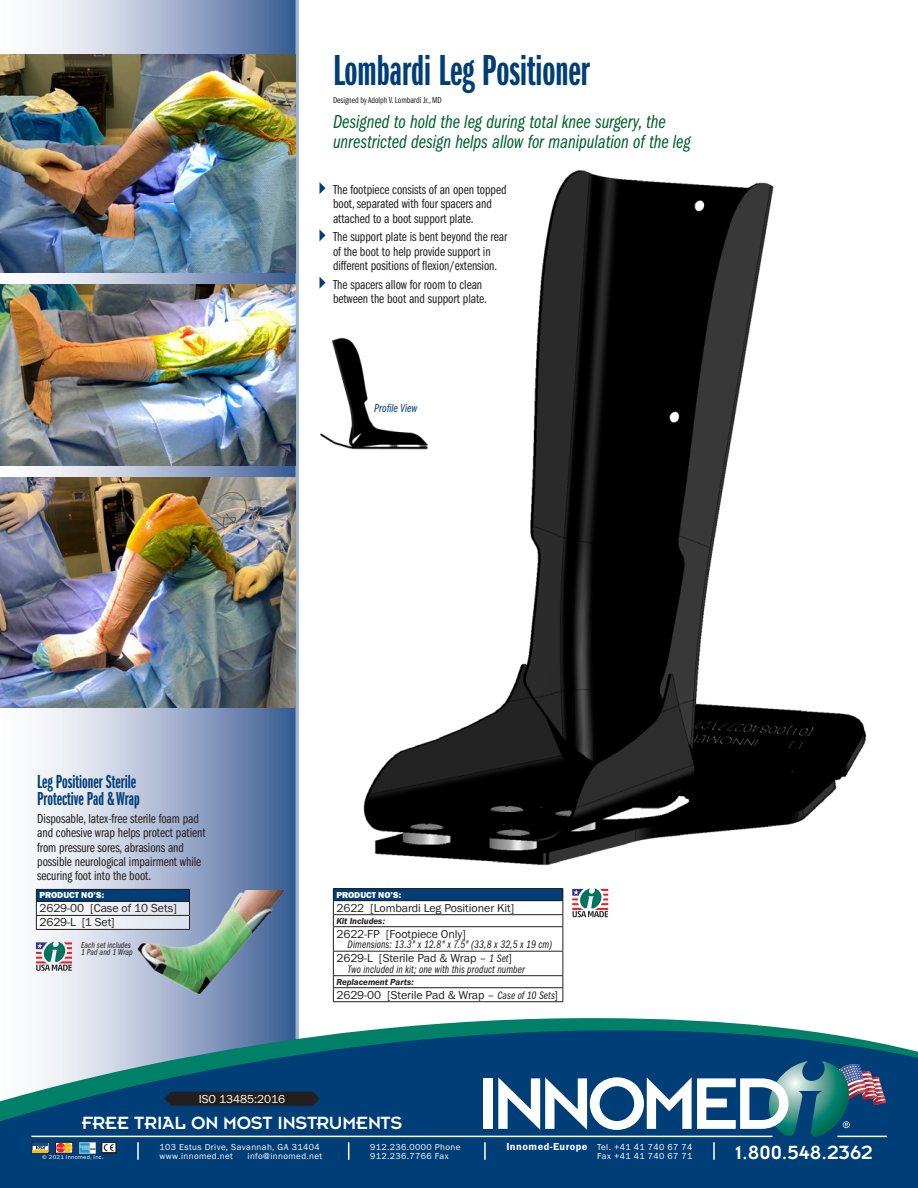
<style>
.page{position:relative;width:918px;height:1188px;background:#fff}
.page>*{position:absolute;margin:0;border:0;box-sizing:border-box;transform-origin:0 0}
.t1{font:45px "ITC Franklin Gothic Std Dm X Cp";color:#003e78}
.t2{font:21px "Insignia";color:#fff}
.t3{font:19.5px/19.5px "ITC Franklin Gothic Std Bk Cp It";color:#00622c}
.t4{font:19.5px/16.5px "ITC Franklin Gothic Std Dm X Cp";color:#003e78}
.t5{font:19.5px "Insignia";letter-spacing:-.01em;color:#fff}
.t6{font:13.5px/14.2px "ITC Franklin Gothic Std Bk Cp";letter-spacing:-.005em;color:#231f20}
.t7{font:12px/14px "Franklin Gothic URW Boo";letter-spacing:-.005em;color:#231f20}
.t8{font:12px "Franklin Gothic URW Boo";letter-spacing:-.005em;color:#fff}
.t9{font:12px "ITC Franklin Gothic Std Bk Cp It";color:#003e78}
.t10{font:11.25px "ITC Franklin Gothic Std Bk Cp It";letter-spacing:.01em;color:#231f20}
.t11{font:9px/9px "Franklin Gothic URW Boo";letter-spacing:.045em;color:#fff}
.t12{font:9px "ITC Franklin Gothic Std Bk Cp";letter-spacing:-.005em;color:#231f20}
.t13{font:9px "Franklin Gothic URW Dem Ita";letter-spacing:-.005em;color:#231f20}
.t14{font:9px/7.5px "ITC Franklin Gothic Std Bk Cp It";color:#231f20}
.t15{font:9px "Franklin Gothic URW Hea";letter-spacing:-.005em;color:#fff}
.t16{font:6px "Franklin Gothic URW Boo";letter-spacing:.045em;color:#fff}
.s1{font-family:"ITC Franklin Gothic Std Bk Cp It";font-size:11.25px}
.s2{font-family:"Franklin Gothic URW Dem";font-size:10.5px}
</style>
<div class="page">
<svg style="left:0;top:0;width:296px;height:1018px"></svg>
<hr style="left:296px;top:0;width:2px;height:1044px;background:#cfd6e6">
<svg style="left:572px;top:888px;width:36px;height:29px"></svg>
<svg style="left:37px;top:902px;width:97px;height:27px;fill:#f4f5f9"></svg>
<div style="left:36px;top:889px;width:154px;height:12px;background:#003e78"></div>
<hr style="left:36px;top:915px;width:154px;height:1px;background:#231f20">
<hr style="left:36px;top:929px;width:154px;height:1px;background:#231f20">
<hr style="left:36px;top:889px;width:154px;height:1px;background:#231f20">
<svg style="left:36px;top:890px;width:1px;height:39px"></svg>
<hr style="left:36px;top:901px;width:154px;height:1px;background:#231f20">
<svg style="left:36px;top:942px;width:36px;height:29px"></svg>
<img style="left:0;top:54px;width:295px;height:218px">
<img style="left:0;top:284px;width:296px;height:182px">
<img style="left:0;top:478px;width:295px;height:229px">
<img style="left:134px;top:891px;width:152px;height:103px">
<img style="left:320px;top:337px;width:42px;height:113px">
<img style="left:362px;top:170px;width:505px;height:695px">
<div style="left:333px;top:889px;width:230px;height:12px;background:#003e78"></div>
<hr style="left:333px;top:914px;width:230px;height:1px;background:#231f20">
<hr style="left:333px;top:926px;width:230px;height:1px;background:#231f20">
<hr style="left:333px;top:951px;width:230px;height:1px;background:#231f20">
<hr style="left:333px;top:975px;width:230px;height:1px;background:#231f20">
<hr style="left:333px;top:987px;width:230px;height:1px;background:#231f20">
<hr style="left:333px;top:1001px;width:230px;height:1px;background:#231f20">
<hr style="left:333px;top:888px;width:230px;height:1px;background:#231f20">
<svg style="left:333px;top:889px;width:1px;height:112px"></svg>
<svg style="left:562px;top:889px;width:1px;height:112px"></svg>
<hr style="left:333px;top:900px;width:230px;height:1px;background:#231f20">
<svg style="left:320px;top:182px;width:6px;height:12px"></svg>
<svg style="left:320px;top:230px;width:6px;height:11px"></svg>
<svg style="left:320px;top:277px;width:6px;height:11px"></svg>
<svg style="left:0;top:1018px;width:918px;height:170px;background:#26628a"></svg>
<svg style="left:32px;top:1142px;width:17px;height:11px"></svg>
<hr style="left:33px;top:1143px;width:15px;height:3px;background:#0d4da1">
<svg style="left:55px;top:1142px;width:18px;height:11px"></svg>
<img style="left:79px;top:1142px;width:17px;height:11px">
<div style="left:101px;top:1142px;width:15px;height:11px;border:1px solid #231f20"></div>
<svg style="left:104px;top:1144px;width:10px;height:7px"></svg>
<div style="left:102px;top:1142px;width:14px;height:11px;border:1px solid #231f20"></div>
<div style="left:483px;top:1078px;width:10px;height:51px;background:#fff"></div>
<svg style="left:498px;top:1061px;width:388px;height:99px"></svg>
<svg style="left:164px;top:1092px;width:156px;height:14px;background:#202025"></svg>
<h1 class="t1" style="left:333px;top:46px;width:258px">Lombardi Leg Positioner</h1>
<p class="t12" style="left:333px;top:95px;width:110px">Designed by Adolph V. Lombardi Jr., MD</p>
<h3 class="t3" style="left:333px;top:113px;width:359px">Designed to hold the leg during total knee surgery, the unrestricted design helps allow for manipulation of the leg</h3>
<p class="t6" style="left:333px;top:183px;width:175px">The footpiece consists of an open topped boot, separated with four spacers and attached to a boot support plate.</p>
<p class="t6" style="left:333px;top:230px;width:176px">The support plate is bent beyond the rear of the boot to help provide support in different positions of flexion/extension.</p>
<p class="t6" style="left:333px;top:277px;width:156px">The spacers allow for room to clean between the boot and support plate.</p>
<p class="t9" style="left:374px;top:402px;width:45px">Profile View</p>
<h3 class="t4" style="left:37px;top:774px;width:104px">Leg Positioner Sterile<br>Protective Pad &amp; Wrap</h3>
<p class="t6" style="left:37px;top:812px;width:170px">Disposable, latex-free sterile foam pad and cohesive wrap helps protect patient from pressure sores, abrasions and possible neurological impairment while securing foot into the boot.</p>
<p class="t15" style="left:39px;top:890px;width:67px">PRODUCT NO’S:</p>
<p class="t7" style="left:39px;top:901px;width:139px">2629-00 [Case of 10 Sets]<br>2629-L [1 Set]</p>
<p class="t14" style="left:81px;top:941px;width:53px">Each set includes<br>1 Pad and 1 Wrap</p>
<p class="t8" style="left:199px;top:1091px;width:88px">ISO 13485:2016</p>
<p class="t15" style="left:336px;top:889px;width:67px">PRODUCT NO’S:</p>
<p class="t7" style="left:336px;top:900px;width:179px">2622 [Lombardi Leg Positioner Kit]</p>
<p class="t13" style="left:336px;top:915px;width:50px">Kit Includes:</p>
<p class="t7" style="left:336px;top:927px;width:131px">2622-FP [Footpiece Only]</p>
<p class="t10" style="left:348px;top:938px;width:206px">Dimensions: 13.3" x 12.8" x 7.5" (33,8 x 32,5 x 19 cm)</p>
<p class="t7" style="left:336px;top:951px;width:177px">2629-L [Sterile Pad &amp; Wrap – <span class="s1">1 Set</span>]</p>
<p class="t10" style="left:348px;top:963px;width:179px">Two included in kit; one with this product number</p>
<p class="t13" style="left:336px;top:976px;width:79px">Replacement Parts:</p>
<p class="t7" style="left:336px;top:988px;width:223px">2629-00 [Sterile Pad &amp; Wrap – <span class="s1">Case of 10 Sets</span>]</p>
<h3 class="t5" style="left:82px;top:1113px;width:322px">FREE TRIAL ON MOST INSTRUMENTS</h3>
<p class="t11" style="left:248px;top:1151px;width:76px">info@innomed.net</p>
<p class="t11" style="left:370px;top:1142px;width:92px">912.236.0000 Phone<br>912.236.7766 Fax</p>
<p class="t11" style="left:506px;top:1142px;width:188px"><span class="s2">Innomed-Europe</span> Tel. +41 41 740 67 74</p>
<p class="t11" style="left:160px;top:1142px;width:162px">103 Estus Drive, Savannah, GA 31404 www.innomed.net</p>
<p class="t16" style="left:42px;top:1153px;width:63px">© 2021 Innomed, Inc.</p>
<p class="t11" style="left:597px;top:1151px;width:97px">Fax +41 41 740 67 71</p>
<h2 class="t2" style="left:736px;top:1142px;width:139px">1.800.548.2362</h2>
</div>
